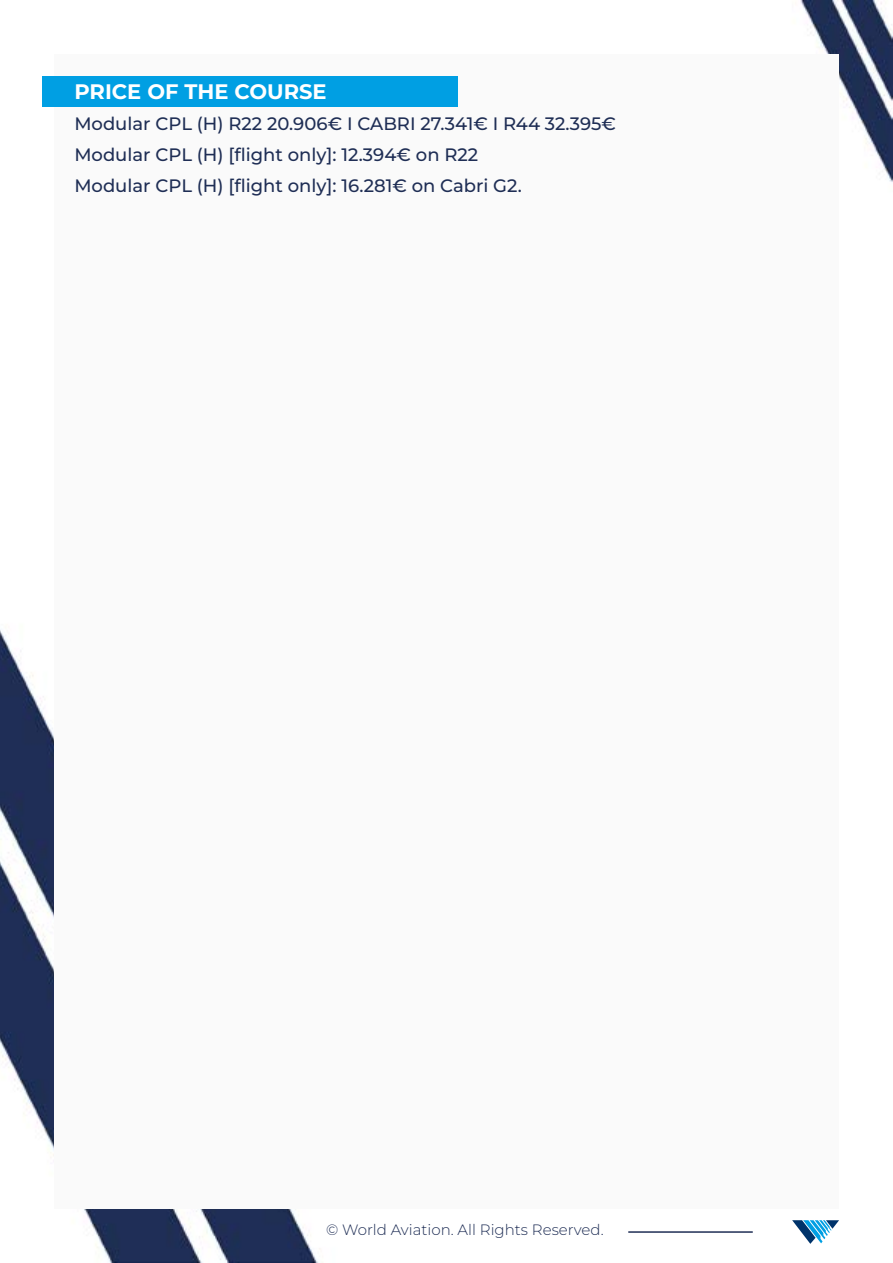
<style>
.page{position:relative;width:893px;height:1263px;background:#fff}
.page>*{position:absolute;margin:0;border:0;box-sizing:border-box;transform-origin:0 0}
.t1{font:700 21px "Montserrat";color:#fff}
.t2{font:500 18px/31px "Montserrat";color:#1f2e55}
.t3{font:300 15px "Montserrat";color:#1f2e55}
</style>
<div class="page">
<img style="left:0;top:0;width:893px;height:1263px">
<div style="left:54px;top:54px;width:785px;height:1155px;background:#fafafa"></div>
<hr style="left:628px;top:1231px;width:125px;height:2px;background:#1f2e55">
<svg style="left:792px;top:1220px;width:47px;height:24px"></svg>
<div style="left:43px;top:77px;width:415px;height:30px;background:#009fe3"></div>
<p class="t1" style="left:74px;top:78px;width:254px">PRICE OF THE COURSE</p>
<p class="t2" style="left:74px;top:108px;width:543px">Modular CPL (H) R22 20.906€ I CABRI 27.341€ I R44 32.395€<br>Modular CPL (H) [flight only]: 12.394€ on R22<br>Modular CPL (H) [flight only]: 16.281€ on Cabri G2.</p>
<p class="t3" style="left:326px;top:1219px;width:279px">© World Aviation. All Rights Reserved.</p>
</div>
